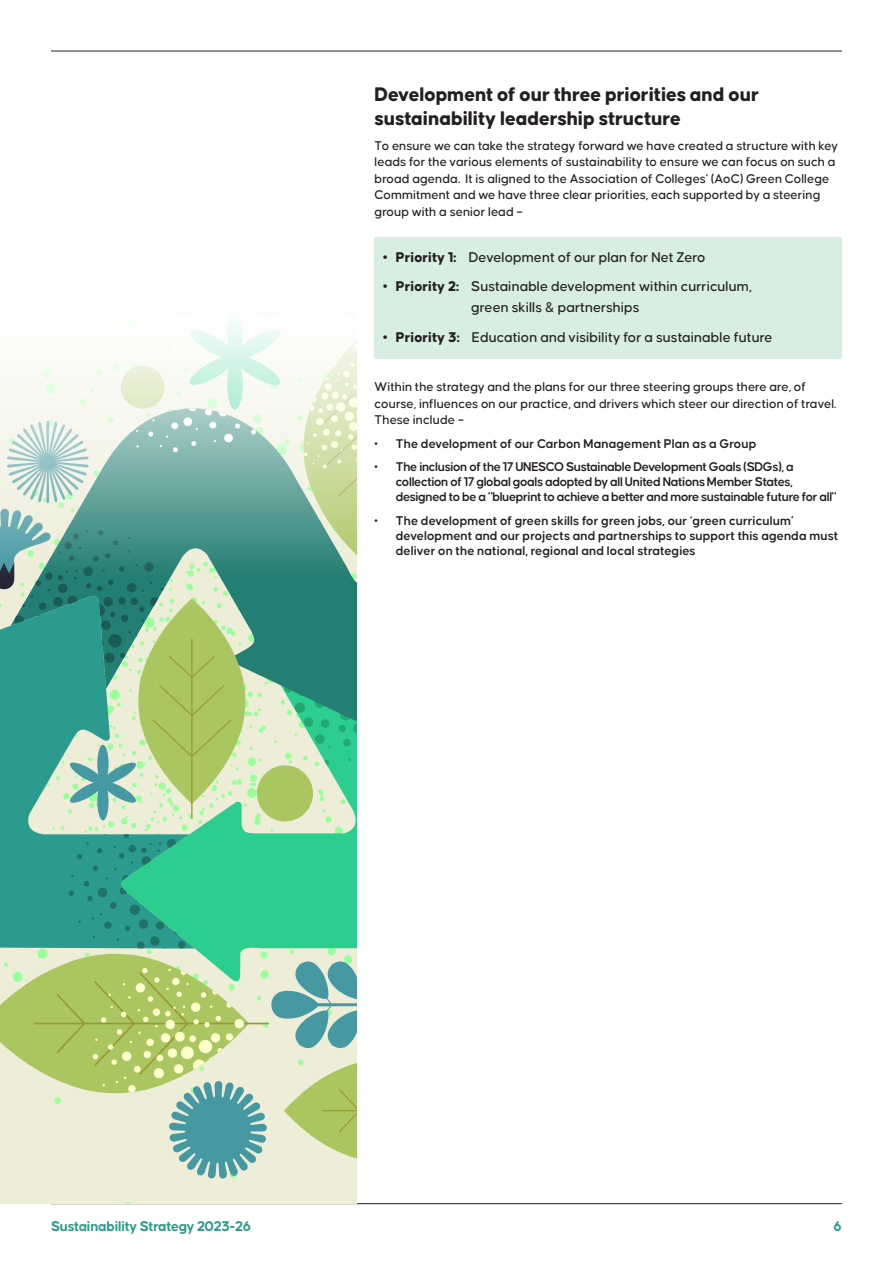
<style>
.page{position:relative;width:893px;height:1263px;background:#fff}
.page>*{position:absolute;margin:0;border:0;box-sizing:border-box;transform-origin:0 0}
.t1{font:800 21px/24px "Causten Round";letter-spacing:-.01em;color:#231f20}
.t2{font:500 15px/21px "Causten Round";color:#231f20}
.t3{font:700 15px "Causten Round";letter-spacing:-.02em;color:#2b9c8f}
.t4{font:500 13.5px/16.5px "Causten Round";color:#231f20}
.t5{font:600 13.5px/15px "Causten Round";color:#231f20}
.t6{font:600 13.5px/15px "Causten Round";letter-spacing:-.02em;color:#231f20}
.s1{font-weight:800}
</style>
<div class="page">
<hr style="left:51px;top:51px;width:791px;height:1px;background:#231f20">
<hr style="left:51px;top:1203px;width:791px;height:1px;background:#231f20">
<div style="left:375px;top:237px;width:467px;height:122px;background:#d8eee2"></div>
<div style="left:0;top:313px;width:357px;height:890px;background:#ededd8"></div>
<svg style="left:0;top:313px;width:357px;height:866px"></svg>
<div style="left:153px;top:1008px;width:7px;height:8px;background:#ffc;border-radius:50%"></div>
<div style="left:172px;top:978px;width:7px;height:7px;background:#ffc;border-radius:50%"></div>
<div style="left:165px;top:1020px;width:10px;height:9px;background:#ffc;border-radius:50%"></div>
<h1 class="t1" style="left:375px;top:82px;width:386px">Development of our three priorities and our sustainability leadership structure</h1>
<p class="t4" style="left:375px;top:137px;width:465px">To ensure we can take the strategy forward we have created a structure with key leads for the various elements of sustainability to ensure we can focus on such a broad agenda. It is aligned to the Association of Colleges’ (AoC) Green College Commitment and we have three clear priorities, each supported by a steering group with a senior lead –</p>
<p class="t2" style="left:383px;top:246px;width:324px"><span class="s1">• Priority 1:</span> Development of our plan for Net Zero</p>
<p class="t2" style="left:471px;top:276px;width:282px;text-indent:-88px"><span class="s1">• Priority 2:</span> Sustainable development within curriculum, green skills &amp; partnerships</p>
<p class="t2" style="left:383px;top:326px;width:391px"><span class="s1">• Priority 3:</span> Education and visibility for a sustainable future</p>
<p class="t4" style="left:375px;top:379px;width:463px">Within the strategy and the plans for our three steering groups there are, of course, influences on our practice, and drivers which steer our direction of travel.<br>These include –</p>
<p class="t5" style="left:375px;top:436px;width:383px">• The development of our Carbon Management Plan as a Group</p>
<p class="t6" style="left:396px;top:459px;width:442px;text-indent:-21px">• The inclusion of the 17 UNESCO Sustainable Development Goals (SDGs), a collection of 17 global goals adopted by all United Nations Member States, designed to be a "blueprint to achieve a better and more sustainable future for all"</p>
<p class="t5" style="left:396px;top:513px;width:444px;text-indent:-21px">• The development of green skills for green jobs, our ‘green curriculum’ development and our projects and partnerships to support this agenda must deliver on the national, regional and local strategies</p>
<p class="t3" style="left:51px;top:1217px;width:202px">Sustainability Strategy 2023-26</p>
<p class="t3" style="left:834px;top:1217px;width:10px">6</p>
</div>
